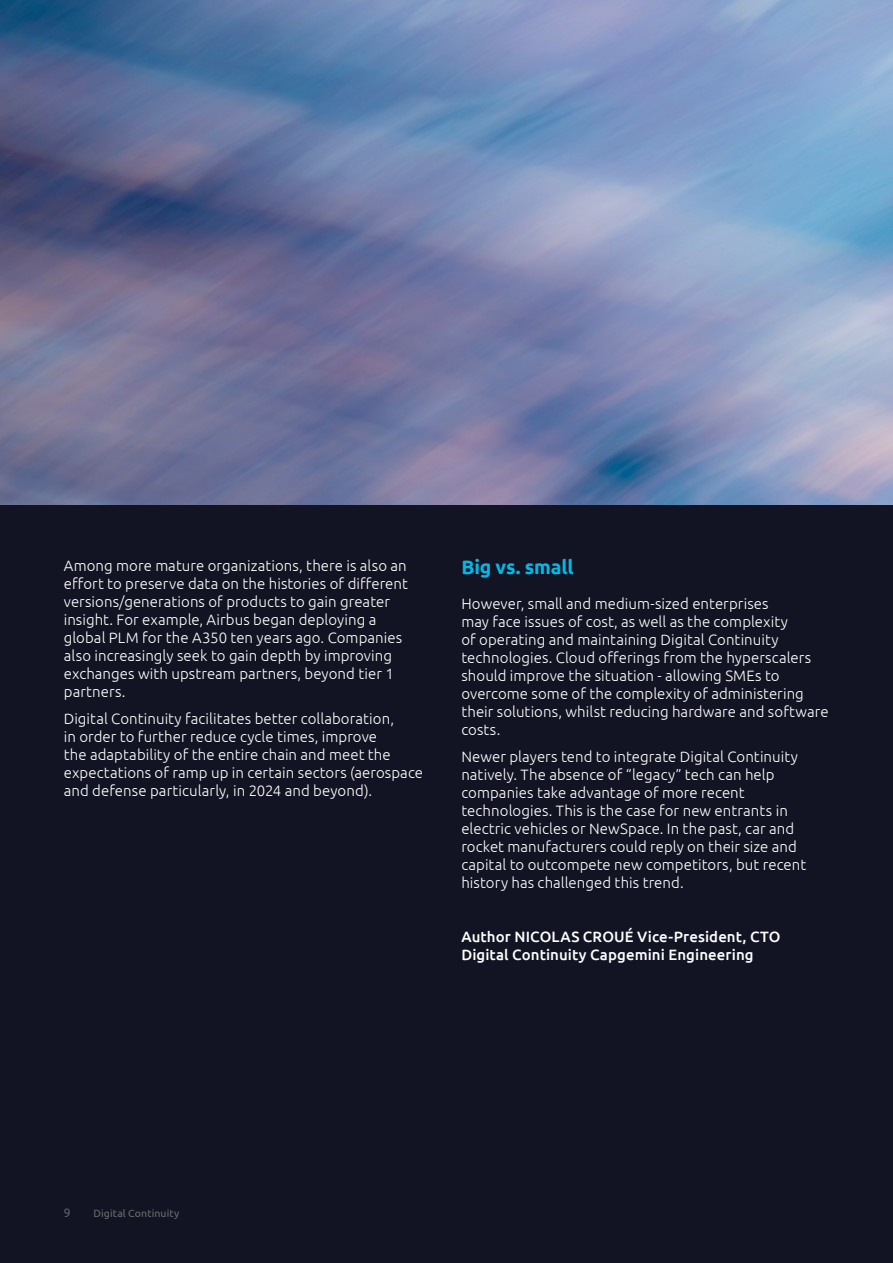
<style>
.page{position:relative;width:893px;height:1263px;background:#fff}
.page>*{position:absolute;margin:0;border:0;box-sizing:border-box;transform-origin:0 0}
.text{font:700 19.5px "Ubuntu";letter-spacing:-.01em;color:#00b9e7}
.text_Blue{font:300 15px/18px "Ubuntu";letter-spacing:.005em;color:#fff}
.text_Blue-2{font:500 15px/18px "Ubuntu";letter-spacing:.005em;color:#fff}
.t1{font:300 12px "Ubuntu";color:#76787b}
.t2{font:10.5px "Ubuntu";letter-spacing:.01em;color:#6c6d70}
</style>
<div class="page">
<div style="left:0;top:505px;width:893px;height:758px;background:#121423"></div>
<img style="left:0;top:0;width:893px;height:505px">
<p class="text_Blue" style="left:64px;top:556px;width:346px">Among more mature organizations, there is also an effort to preserve data on the histories of different versions/generations of products to gain greater insight. For example, Airbus began deploying a global PLM for the A350 ten years ago. Companies also increasingly seek to gain depth by improving exchanges with upstream partners, beyond tier 1 partners.</p>
<p class="text_Blue" style="left:64px;top:709px;width:361px">Digital Continuity facilitates better collaboration,<br>in order to further reduce cycle times, improve<br>the adaptability of the entire chain and meet the expectations of ramp up in certain sectors (aerospace and defense particularly, in 2024 and beyond).</p>
<p class="text" style="left:461px;top:555px;width:114px">Big vs. small</p>
<p class="text_Blue" style="left:461px;top:594px;width:369px">However, small and medium-sized enterprises<br>may face issues of cost, as well as the complexity<br>of operating and maintaining Digital Continuity technologies. Cloud offerings from the hyperscalers should improve the situation - allowing SMEs to overcome some of the complexity of administering their solutions, whilst reducing hardware and software costs.</p>
<p class="text_Blue" style="left:461px;top:747px;width:346px">Newer players tend to integrate Digital Continuity natively. The absence of “legacy” tech can help companies take advantage of more recent technologies. This is the case for new entrants in electric vehicles or NewSpace. In the past, car and rocket manufacturers could reply on their size and capital to outcompete new competitors, but recent history has challenged this trend.</p>
<p class="text_Blue-2" style="left:461px;top:927px;width:321px">Author NICOLAS CROUÉ Vice-President, CTO<br>Digital Continuity Capgemini Engineering</p>
<p class="t1" style="left:64px;top:1205px;width:8px">9</p>
<p class="t2" style="left:94px;top:1207px;width:87px">Digital Continuity</p>
</div>
